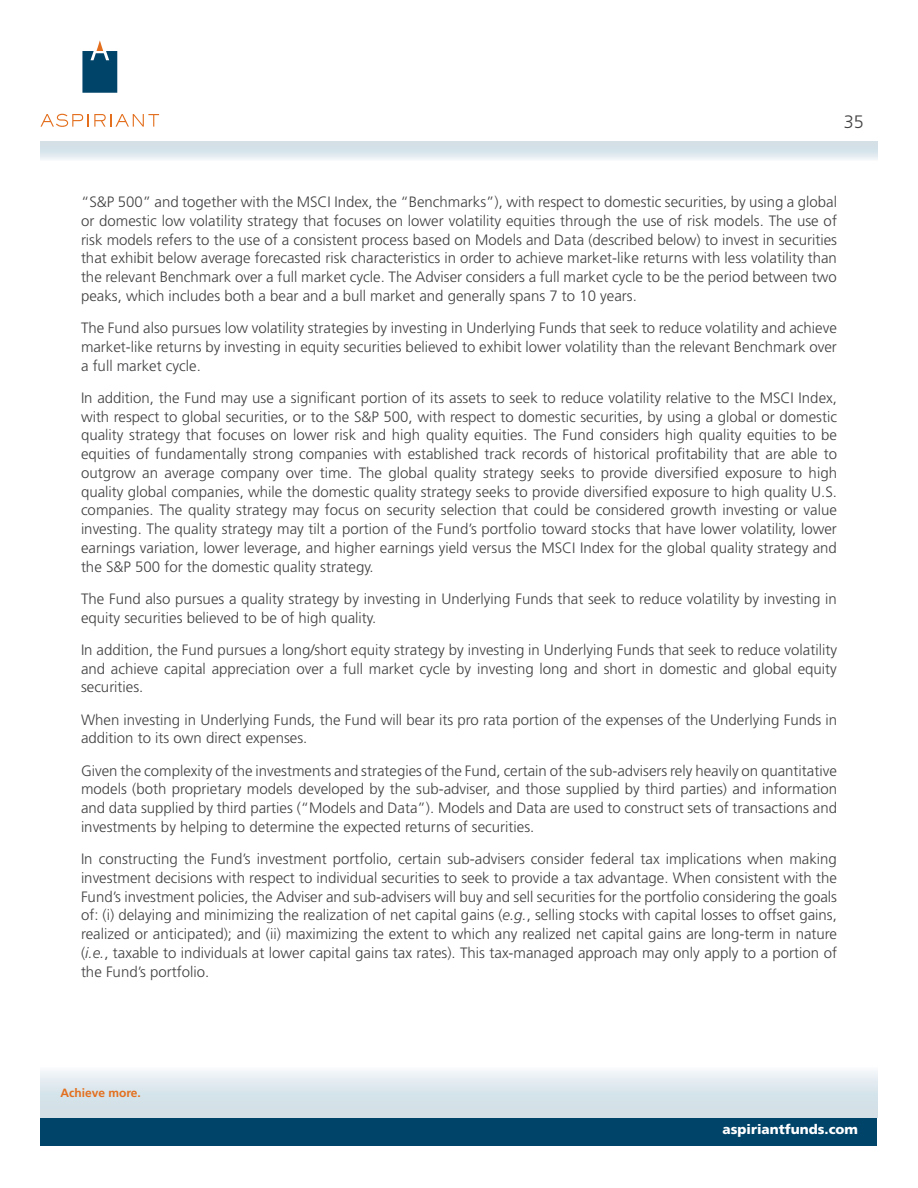
<style>
.page{position:relative;width:918px;height:1188px;background:#fff}
.page>*{position:absolute;margin:0;border:0;box-sizing:border-box;transform-origin:0 0}
.t1{font:300 18px "Frutiger LT Std";color:#414042}
.t2{font:300 15px/18.8px "Frutiger LT Std";color:#414042;text-align:justify}
.t3{font:900 13.5px "Frutiger LT Std";color:#fff}
.t4{font:700 12px "Frutiger LT Std";color:#e36f1e}
.s1{font-style:italic}
</style>
<div class="page">
<svg style="left:82px;top:40px;width:35px;height:53px"></svg>
<svg style="left:41px;top:114px;width:118px;height:13px"></svg>
<div style="left:40px;top:142px;width:838px;height:24px;background:linear-gradient(to bottom,#c6d7e0,#fff)"></div>
<div style="left:40px;top:1118px;width:838px;height:28px;background:#00446a"></div>
<div style="left:41px;top:1053px;width:837px;height:65px;background:linear-gradient(to bottom,#fff,#c8d8e1)"></div>
<p class="t1" style="left:844px;top:112px;width:22px">35</p>
<p class="t2" style="left:81px;top:193px;width:758px">“S&amp;P 500” and together with the MSCI Index, the “Benchmarks”), with respect to domestic securities, by using a global or domestic low volatility strategy that focuses on lower volatility equities through the use of risk models. The use of risk models refers to the use of a consistent process based on Models and Data (described below) to invest in securities that exhibit below average forecasted risk characteristics in order to achieve market-like returns with less volatility than the relevant Benchmark over a full market cycle. The Adviser considers a full market cycle to be the period between two peaks, which includes both a bear and a bull market and generally spans 7 to 10 years.</p>
<p class="t2" style="left:81px;top:319px;width:757px">The Fund also pursues low volatility strategies by investing in Underlying Funds that seek to reduce volatility and achieve market-like returns by investing in equity securities believed to exhibit lower volatility than the relevant Benchmark over a full market cycle.</p>
<p class="t2" style="left:81px;top:388px;width:758px;text-align:left">In addition, the Fund may use a significant portion of its assets to seek to reduce volatility relative to the MSCI Index, with respect to global securities, or to the S&amp;P 500, with respect to domestic securities, by using a global or domestic quality strategy that focuses on lower risk and high quality equities. The Fund considers high quality equities to be equities of fundamentally strong companies with established track records of historical profitability that are able to outgrow an average company over time. The global quality strategy seeks to provide diversified exposure to high quality global companies, while the domestic quality strategy seeks to provide diversified exposure to high quality U. S. companies. The quality strategy may focus on security selection that could be considered growth investing or value investing. The quality strategy may tilt a portion of the Fund’s portfolio toward stocks that have lower volatility, lower earnings variation, lower leverage, and higher earnings yield versus the MSCI Index for the global quality strategy and the S&amp;P 500 for the domestic quality strategy.</p>
<p class="t2" style="left:81px;top:589px;width:757px">The Fund also pursues a quality strategy by investing in Underlying Funds that seek to reduce volatility by investing in equity securities believed to be of high quality.</p>
<p class="t2" style="left:81px;top:640px;width:758px">In addition, the Fund pursues a long/short equity strategy by investing in Underlying Funds that seek to reduce volatility and achieve capital appreciation over a full market cycle by investing long and short in domestic and global equity securities.</p>
<p class="t2" style="left:81px;top:710px;width:758px">When investing in Underlying Funds, the Fund will bear its pro rata portion of the expenses of the Underlying Funds in addition to its own direct expenses.</p>
<p class="t2" style="left:81px;top:761px;width:758px">Given the complexity of the investments and strategies of the Fund, certain of the sub-advisers rely heavily on quantitative models (both proprietary models developed by the sub-adviser, and those supplied by third parties) and information and data supplied by third parties (“Models and Data”). Models and Data are used to construct sets of transactions and investments by helping to determine the expected returns of securities.</p>
<p class="t2" style="left:81px;top:850px;width:758px">In constructing the Fund’s investment portfolio, certain sub-advisers consider federal tax implications when making investment decisions with respect to individual securities to seek to provide a tax advantage. When consistent with the Fund’s investment policies, the Adviser and sub-advisers will buy and sell securities for the portfolio considering the goals of: (i) delaying and minimizing the realization of net capital gains (<span class="s1">e.g.</span>, selling stocks with capital losses to offset gains, realized or anticipated); and (ii) maximizing the extent to which any realized net capital gains are long-term in nature (<span class="s1">i.e.</span>, taxable to individuals at lower capital gains tax rates). This tax-managed approach may only apply to a portion of the Fund’s portfolio.</p>
<p class="t4" style="left:60px;top:1085px;width:82px">Achieve more.</p>
<p class="t3" style="left:723px;top:1122px;width:137px">aspiriantfunds.com</p>
</div>
